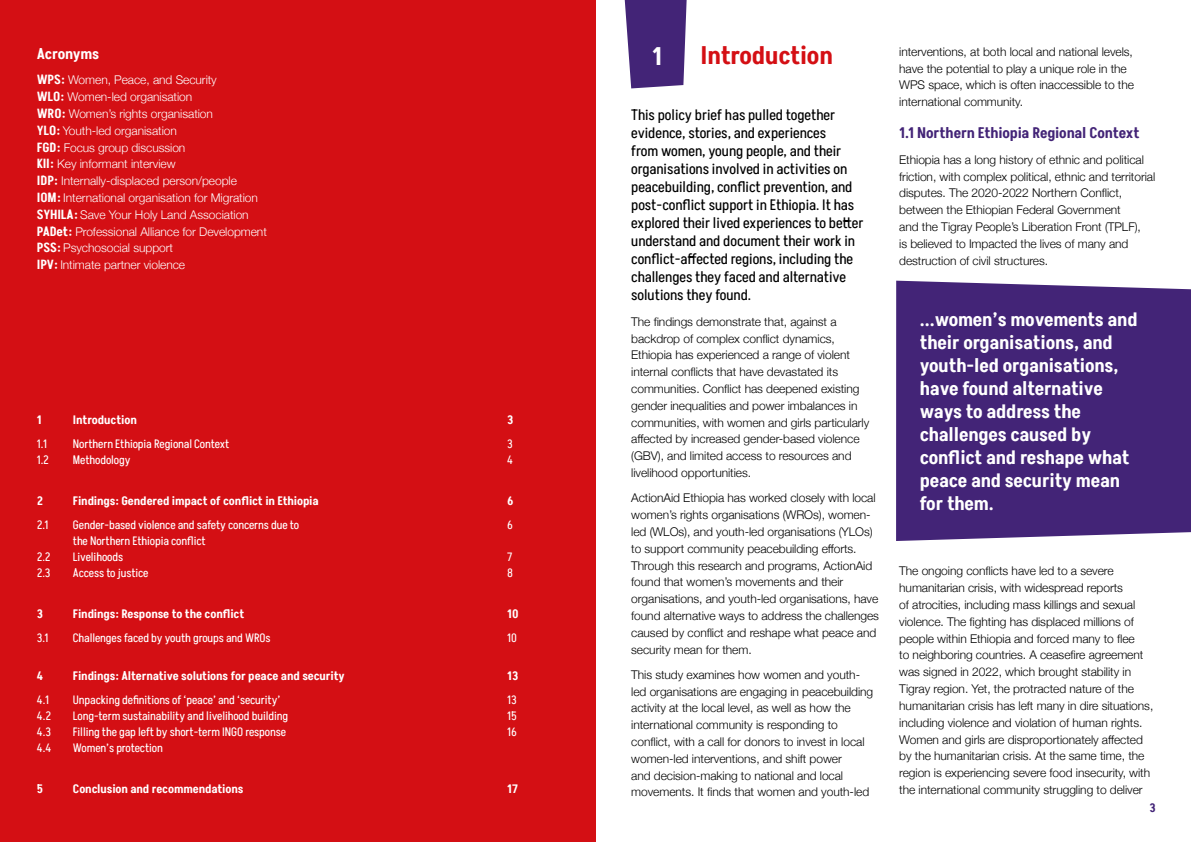
<style>
.page{position:relative;width:1191px;height:842px;background:#fff}
.page>*{position:absolute;margin:0;border:0;box-sizing:border-box;transform-origin:0 0}
.t1{font:600 25px "Akshar";letter-spacing:-.005em;color:#d40f14}
.t2{font:600 25px "Akshar";color:#fff}
.t3{font:600 19px/23px "Akshar";letter-spacing:-.005em;color:#fff}
.t4{font:15px/18px "Akshar";color:#000}
.t5{font:600 15px "Akshar";letter-spacing:-.005em;color:#432477}
.t6{font:600 15px "Akshar";letter-spacing:-.01em;color:#fff}
.t7{font:300 12px/16.8px "Helvetica Neue";letter-spacing:-.005em;color:#000}
.t8{font:12px/16px "Akshar";letter-spacing:-.005em;color:#fff}
.t9{font:300 12px/16.8px "Helvetica Neue";letter-spacing:-.005em;color:#fff}
.t10{font:600 12px "Akshar";letter-spacing:-.005em;color:#fff}
.t11{font:600 12px "Akshar";color:#432477}
.s1{font-family:"Akshar";font-weight:600;font-size:13px}
</style>
<div class="page">
<svg style="left:625px;top:0;width:61px;height:88px;background:#513581"></svg>
<div style="left:0;top:0;width:595px;height:842px;background:#d40f14"></div>
<div style="left:896px;top:281px;width:295px;height:260px;background:#432477"></div>
<p class="t6" style="left:37px;top:44px;width:64px">Acronyms</p>
<p class="t9" style="left:37px;top:71px;width:231px"><span class="s1">WPS:</span> Women, Peace, and Security<br><span class="s1">WLO:</span> Women-led organisation<br><span class="s1">WRO:</span> Women’s rights organisation<br><span class="s1">YLO:</span> Youth-led organisation<br><span class="s1">FGD:</span> Focus group discussion<br><span class="s1">KII:</span> Key informant interview<br><span class="s1">IDP:</span> Internally-displaced person/people<br><span class="s1">IOM:</span> International organisation for Migration <span class="s1">SYHILA:</span> Save Your Holy Land Association <span class="s1">PADet:</span> Professional Alliance for Development <span class="s1">PSS:</span> Psychosocial support<br><span class="s1">IPV:</span> Intimate partner violence</p>
<h1 class="t2" style="left:37px;top:49px;width:15px">4</h1>
<p class="t10" style="left:37px;top:411px;width:6px">1</p>
<p class="t10" style="left:73px;top:411px;width:65px">Introduction</p>
<p class="t8" style="left:37px;top:436px;width:12px">1.1</p>
<p class="t8" style="left:73px;top:436px;width:158px">Northern Ethiopia Regional Context</p>
<p class="t8" style="left:37px;top:452px;width:14px">1.2</p>
<p class="t8" style="left:73px;top:452px;width:59px">Methodology</p>
<p class="t10" style="left:37px;top:492px;width:8px">2</p>
<p class="t10" style="left:73px;top:492px;width:247px">Findings: Gendered impact of conflict in Ethiopia</p>
<p class="t8" style="left:37px;top:517px;width:13px">2.1</p>
<p class="t8" style="left:73px;top:517px;width:228px">Gender-based violence and safety concerns due to the Northern Ethiopia conflict</p>
<p class="t8" style="left:37px;top:549px;width:15px">2.2</p>
<p class="t8" style="left:73px;top:549px;width:52px">Livelihoods</p>
<p class="t8" style="left:37px;top:565px;width:15px">2.3</p>
<p class="t8" style="left:73px;top:565px;width:77px">Access to justice</p>
<p class="t10" style="left:37px;top:605px;width:8px">3</p>
<p class="t10" style="left:73px;top:605px;width:173px">Findings: Response to the conflict</p>
<p class="t8" style="left:37px;top:630px;width:13px">3.1</p>
<p class="t8" style="left:73px;top:630px;width:199px">Challenges faced by youth groups and WROs</p>
<p class="t10" style="left:37px;top:668px;width:8px">4</p>
<p class="t10" style="left:73px;top:668px;width:273px">Findings: Alternative solutions for peace and security</p>
<p class="t8" style="left:37px;top:692px;width:14px">4.1</p>
<p class="t8" style="left:73px;top:692px;width:209px">Unpacking definitions of ‘peace’ and ‘security’</p>
<p class="t8" style="left:37px;top:708px;width:16px">4.2</p>
<p class="t8" style="left:73px;top:708px;width:217px">Long-term sustainability and livelihood building</p>
<p class="t8" style="left:37px;top:724px;width:16px">4.3</p>
<p class="t8" style="left:73px;top:724px;width:215px">Filling the gap left by short-term INGO response</p>
<p class="t8" style="left:37px;top:740px;width:16px">4.4</p>
<p class="t8" style="left:73px;top:740px;width:91px">Women’s protection</p>
<p class="t10" style="left:37px;top:781px;width:8px">5</p>
<p class="t10" style="left:73px;top:781px;width:172px">Conclusion and recommendations</p>
<p class="t10" style="left:507px;top:411px;width:8px">3</p>
<p class="t8" style="left:507px;top:436px;width:7px">3<br>4</p>
<p class="t10" style="left:507px;top:492px;width:8px">6</p>
<p class="t8" style="left:507px;top:517px;width:7px">6</p>
<p class="t8" style="left:507px;top:549px;width:7px">7<br>8</p>
<p class="t10" style="left:507px;top:605px;width:13px">10</p>
<p class="t8" style="left:507px;top:630px;width:11px">10</p>
<p class="t10" style="left:507px;top:668px;width:12px">13</p>
<p class="t8" style="left:507px;top:692px;width:11px;text-align:justify">13<br>15<br>16</p>
<p class="t10" style="left:507px;top:781px;width:12px">17</p>
<h1 class="t1" style="left:700px;top:39px;width:134px">Introduction</h1>
<p class="t7" style="left:899px;top:42px;width:236px">interventions, at both local and national levels, have the potential to play a unique role in the WPS space, which is often inaccessible to the international community.</p>
<p class="t5" style="left:899px;top:123px;width:242px">1.1 Northern Ethiopia Regional Context</p>
<p class="t7" style="left:899px;top:150px;width:257px">Ethiopia has a long history of ethnic and political friction, with complex political, ethnic and territorial disputes. The 2020-2022 Northern Conflict, between the Ethiopian Federal Government<br>and the Tigray People’s Liberation Front (TPLF),<br>is believed to Impacted the lives of many and destruction of civil structures.</p>
<h1 class="t2" style="left:652px;top:39px;width:11px">1</h1>
<p class="t4" style="left:631px;top:106px;width:234px">This policy brief has pulled together evidence, stories, and experiences<br>from women, young people, and their organisations involved in activities on peacebuilding, conflict prevention, and post-conflict support in Ethiopia. It has explored their lived experiences to better understand and document their work in conflict-affected regions, including the challenges they faced and alternative solutions they found.</p>
<p class="t7" style="left:631px;top:312px;width:239px">The findings demonstrate that, against a backdrop of complex conflict dynamics, Ethiopia has experienced a range of violent internal conflicts that have devastated its communities. Conflict has deepened existing gender inequalities and power imbalances in communities, with women and girls particularly affected by increased gender-based violence (GBV), and limited access to resources and livelihood opportunities.</p>
<p class="t7" style="left:631px;top:489px;width:249px">ActionAid Ethiopia has worked closely with local women’s rights organisations (WROs), women&shy;led (WLOs), and youth-led organisations (YLOs) to support community peacebuilding efforts.<br>Through this research and programs, ActionAid found that women’s movements and their organisations, and youth-led organisations, have found alternative ways to address the challenges caused by conflict and reshape what peace and security mean for them.</p>
<p class="t7" style="left:631px;top:665px;width:243px">This study examines how women and youth&shy;led organisations are engaging in peacebuilding activity at the local level, as well as how the international community is responding to conflict, with a call for donors to invest in local women-led interventions, and shift power<br>and decision-making to national and local movements. It finds that women and youth-led</p>
<h2 class="t3" style="left:920px;top:308px;width:219px">...women’s movements and their organisations, and youth-led organisations, have found alternative ways to address the challenges caused by conflict and reshape what peace and security mean for them.</h2>
<p class="t7" style="left:899px;top:562px;width:256px">The ongoing conflicts have led to a severe humanitarian crisis, with widespread reports<br>of atrocities, including mass killings and sexual violence. The fighting has displaced millions of people within Ethiopia and forced many to flee<br>to neighboring countries. A ceasefire agreement was signed in 2022, which brought stability in Tigray region. Yet, the protracted nature of the humanitarian crisis has left many in dire situations, including violence and violation of human rights.<br>Women and girls are disproportionately affected by the humanitarian crisis. At the same time, the region is experiencing severe food insecurity, with the international community struggling to deliver</p>
<p class="t11" style="left:1149px;top:800px;width:8px">3</p>
</div>
